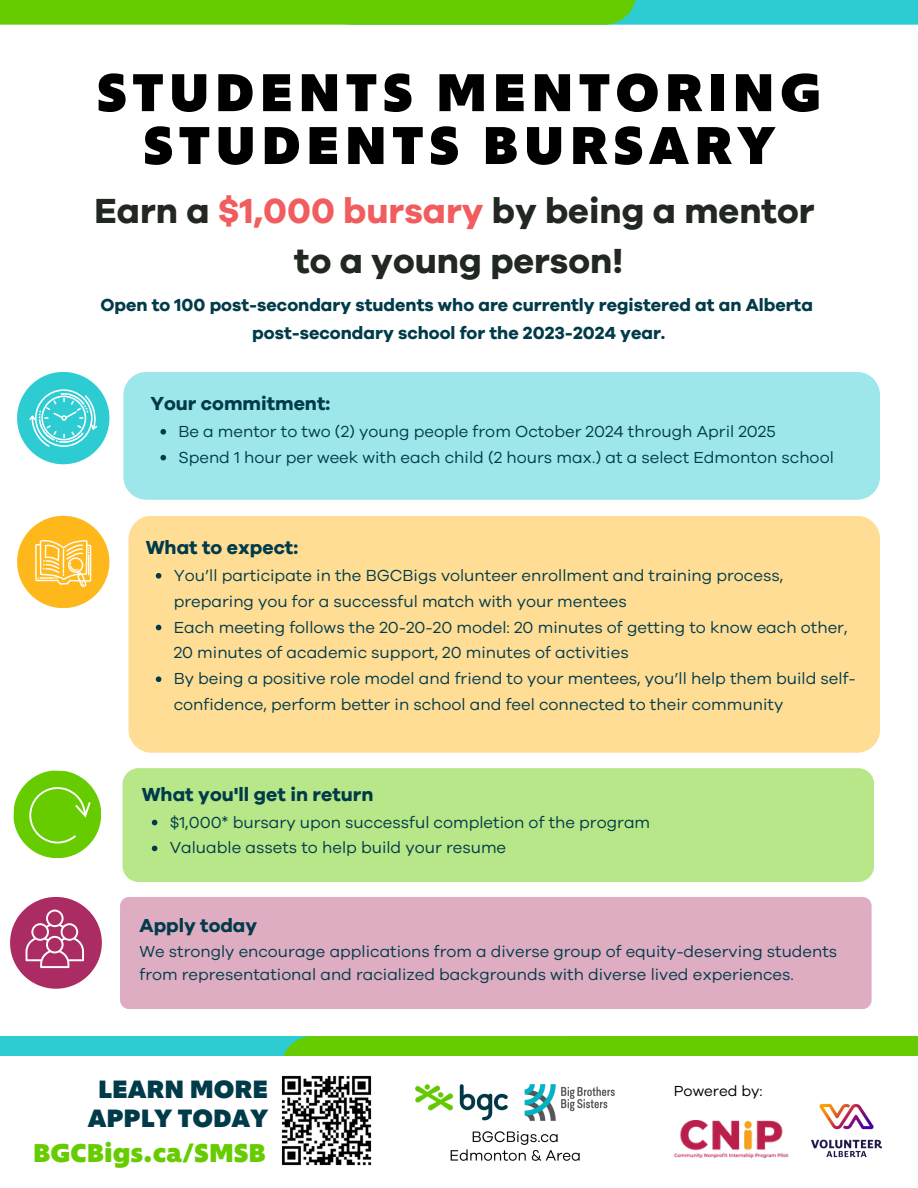
<style>
.page{position:relative;width:918px;height:1188px;background:#fff}
.page>*{position:absolute;margin:0;border:0;box-sizing:border-box;transform-origin:0 0}
.t1{font:900 54px/52.8px "Morandi";letter-spacing:.1em;color:#000;text-align:center}
.t2{font:700 36px/49.5px "Galano Grotesque";color:#212721;text-align:center}
.t3{font:900 26.1px "Morandi";color:#6c0}
.t4{font:900 25.5px/29.2px "Morandi";color:#013b4a;text-align:center}
.t5{font:700 19.5px "Galano Grotesque";color:#013b4a}
.t6{font:700 18px/28.2px "Galano Grotesque";color:#013b4a;text-align:center}
.t7{font:16.5px/25.8px "Galano Grotesque";color:#013b4a}
.t8{font:15px "Galano Grotesque";color:#000}
.s1{color:#f15d5e}
</style>
<div class="page">
<div style="left:17px;top:516px;width:92px;height:92px;background:#ffb81c;border-radius:50%"></div>
<svg style="left:35px;top:540px;width:56px;height:47px"></svg>
<div style="left:129px;top:516px;width:751px;height:237px;background:#ffdd95;border-radius:23px"></div>
<svg style="left:156px;top:573px;width:5px;height:6px"></svg>
<svg style="left:156px;top:625px;width:5px;height:5px"></svg>
<svg style="left:156px;top:676px;width:5px;height:6px"></svg>
<svg style="left:13px;top:770px;width:88px;height:88px"></svg>
<div style="left:123px;top:768px;width:751px;height:114px;background:#b7e788;border-radius:16px"></div>
<svg style="left:152px;top:820px;width:5px;height:5px"></svg>
<svg style="left:152px;top:846px;width:5px;height:5px"></svg>
<div style="left:17px;top:372px;width:92px;height:92px;background:#2dccd3;border-radius:50%"></div>
<svg style="left:29px;top:389px;width:68px;height:58px"></svg>
<div style="left:123px;top:372px;width:757px;height:128px;background:#9de7ea;border-radius:23px"></div>
<svg style="left:160px;top:429px;width:6px;height:6px"></svg>
<svg style="left:160px;top:455px;width:6px;height:5px"></svg>
<div style="left:10px;top:897px;width:92px;height:92px;background:#aa2c62;border-radius:50%"></div>
<div style="left:120px;top:897px;width:752px;height:112px;background:#deadc2;border-radius:9px"></div>
<svg style="left:26px;top:910px;width:58px;height:58px"></svg>
<svg style="left:0;top:1036px;width:918px;height:20px;background:#53cc43"></svg>
<img style="left:281px;top:1075px;width:91px;height:91px">
<div style="left:319px;top:0;width:599px;height:25px;background:#2dccd3"></div>
<div style="left:0;top:0;width:636px;height:25px;background:#6c0"></div>
<img style="left:415px;top:1084px;width:200px;height:77px">
<img style="left:674px;top:1120px;width:115px;height:37px">
<img style="left:811px;top:1103px;width:71px;height:55px">
<p class="t1" style="left:97px;top:66px;width:726px">STUDENTS MENTORING<br>STUDENTS BURSARY</p>
<p class="t2" style="left:94px;top:187px;width:722px">Earn a <span class="s1">$1,000 bursary</span> by being a mentor to a young person!</p>
<p class="t6" style="left:100px;top:291px;width:714px">Open to 100 post-secondary students who are currently registered at an Alberta post-secondary school for the 2023-2024 year.</p>
<p class="t5" style="left:150px;top:390px;width:181px">Your commitment:</p>
<h5 class="t7" style="left:178px;top:419px;width:599px">Be a mentor to two (2) young people from October 2024 through April 2025</h5>
<p class="t7" style="left:178px;top:444px;width:657px">Spend 1 hour per week with each child (2 hours max.) at a select Edmonton school</p>
<h1 class="t5" style="left:146px;top:534px;width:154px">What to expect:</h1>
<h2 class="t7" style="left:174px;top:563px;width:611px">You’ll participate in the BGCBigs volunteer enrollment and training process, preparing you for a successful match with your mentees</h2>
<h5 class="t7" style="left:174px;top:614px;width:675px">Each meeting follows the 20-20-20 model: 20 minutes of getting to know each other,<br>20 minutes of academic support, 20 minutes of activities</h5>
<p class="t7" style="left:174px;top:666px;width:684px">By being a positive role model and friend to your mentees, you’ll help them build self&shy;confidence, perform better in school and feel connected to their community</p>
<h5 class="t5" style="left:142px;top:781px;width:233px">What you'll get in return</h5>
<p class="t7" style="left:170px;top:809px;width:482px">$1,000* bursary upon successful completion of the program</p>
<p class="t7" style="left:170px;top:835px;width:338px">Valuable assets to help build your resume</p>
<p class="t5" style="left:140px;top:913px;width:119px">Apply today</p>
<p class="t7" style="left:140px;top:941px;width:699px;line-height:22.5px">We strongly encourage applications from a diverse group of equity-deserving students from representational and racialized backgrounds with diverse lived experiences.</p>
<p class="t4" style="left:88px;top:1075px;width:182px">LEARN MORE<br>APPLY TODAY</p>
<p class="t3" style="left:33px;top:1134px;width:234px">BGCBigs.ca/SMSB</p>
<p class="t8" style="left:674px;top:1081px;width:90px">Powered by:</p>
</div>
